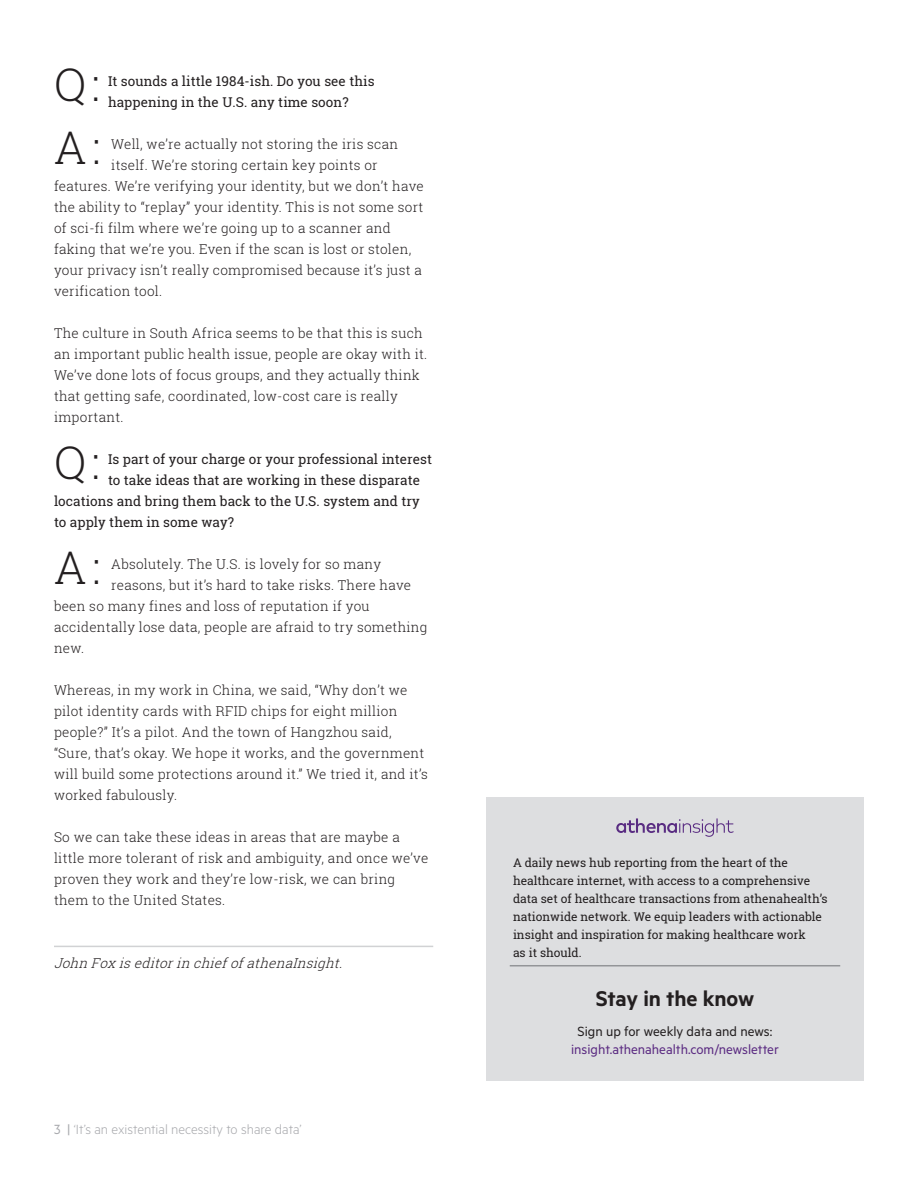
<style>
.page{position:relative;width:918px;height:1188px;background:#fff}
.page>*{position:absolute;margin:0;border:0;box-sizing:border-box;transform-origin:0 0}
.t1{font:300 45px "Roboto Slab";color:#231f20}
.t2{font:600 24px "Metric";color:#231f20}
.t3{font:300 15px "Metric";color:#a8a9ad}
.t4{font:15px "Metric";color:#5b2b82}
.t5{font:15px "Metric";color:#231f20}
.t6{font:300 13.5px/21px "Roboto Slab";letter-spacing:.02em;color:#231f20}
.t7{font:13.5px/21px "Roboto Slab";letter-spacing:.005em;color:#231f20}
.t8{font:italic 300 13.5px "Roboto Slab";color:#231f20}
.t9{font:12px/18px "Roboto Slab";color:#231f20}
.s1{font-weight:400}
</style>
<div class="page">
<div style="left:486px;top:797px;width:378px;height:284px;background:#dddee0"></div>
<svg style="left:616px;top:818px;width:118px;height:19px"></svg>
<hr style="left:510px;top:965px;width:330px;height:1px;background:#939598">
<hr style="left:54px;top:946px;width:379px;height:1px;background:#d1d2d4">
<p class="t1" style="left:54px;top:54px;width:48px">Q:</p>
<p class="t7" style="left:108px;top:71px;width:268px">It sounds a little 1984-ish. Do you see this happening in the U.S. any time soon?</p>
<p class="t1" style="left:54px;top:117px;width:48px">A:</p>
<p class="t6" style="left:111px;top:133px;width:288px">Well, we’re actually not storing the iris scan</p>
<p class="t6" style="left:111px;top:154px;width:268px">itself. We’re storing certain key points or</p>
<p class="t6" style="left:54px;top:175px;width:371px">features. We’re verifying your identity, but we don’t have</p>
<p class="t6" style="left:54px;top:196px;width:371px">the ability to “replay” your identity. This is not some sort</p>
<p class="t6" style="left:54px;top:217px;width:338px">of sci-fi film where we’re going up to a scanner and</p>
<p class="t6" style="left:54px;top:238px;width:359px">faking that we’re you. Even if the scan is lost or stolen,</p>
<p class="t6" style="left:54px;top:259px;width:369px">your privacy isn’t really compromised because it’s just a</p>
<p class="t6" style="left:54px;top:280px;width:110px">verification tool.</p>
<p class="t6" style="left:54px;top:322px;width:375px">The culture in South Africa seems to be that this is such an important public health issue, people are okay with it.<br>We’ve done lots of focus groups, and they actually think that getting safe, coordinated, low-cost care is really important.</p>
<p class="t1" style="left:54px;top:432px;width:48px">Q:</p>
<p class="t7" style="left:108px;top:449px;width:325px">Is part of your charge or your professional interest</p>
<p class="t7" style="left:108px;top:470px;width:314px">to take ideas that are working in these disparate</p>
<p class="t7" style="left:54px;top:491px;width:367px">locations and bring them back to the U.S. system and try</p>
<p class="t7" style="left:54px;top:512px;width:182px">to apply them in some way?</p>
<p class="t1" style="left:54px;top:537px;width:48px">A:</p>
<p class="t6" style="left:111px;top:553px;width:271px">Absolutely. The U.S. is lovely for so many</p>
<p class="t6" style="left:111px;top:574px;width:301px">reasons, but it’s hard to take risks. There have</p>
<p class="t6" style="left:54px;top:595px;width:317px">been so many fines and loss of reputation if you</p>
<p class="t6" style="left:54px;top:616px;width:375px">accidentally lose data, people are afraid to try something</p>
<p class="t6" style="left:54px;top:637px;width:32px">new.</p>
<p class="t6" style="left:54px;top:679px;width:375px">Whereas, in my work in China, we said, “Why don’t we pilot identity cards with RFID chips for eight million people?” It’s a pilot. And the town of Hangzhou said, “Sure, that’s okay. We hope it works, and the government will build some protections around it.” We tried it, and it’s worked fabulously.</p>
<p class="t6" style="left:54px;top:826px;width:376px">So we can take these ideas in areas that are maybe a little more tolerant of risk and ambiguity, and once we’ve proven they work and they’re low-risk, we can bring them to the United States.</p>
<p class="t8" style="left:54px;top:954px;width:294px">John Foxiseditorin chiefofathenaInsight.</p>
<p class="t3" style="left:54px;top:1121px;width:249px"><span class="s1">3 |</span> ‘It’s an existential necessity to share data’</p>
<p class="t9" style="left:513px;top:854px;width:316px">A daily news hub reporting from the heart of the healthcare internet, with access to a comprehensive data set of healthcare transactions from athenahealth’s nationwide network. We equip leaders with actionable insight and inspiration for making healthcare work<br>as it should.</p>
<h2 class="t2" style="left:596px;top:985px;width:160px">Stay in the know</h2>
<p class="t5" style="left:578px;top:1022px;width:196px">Sign up for weekly data and news:</p>
<p class="t4" style="left:571px;top:1040px;width:209px">insight.athenahealth.com/newsletter</p>
</div>
